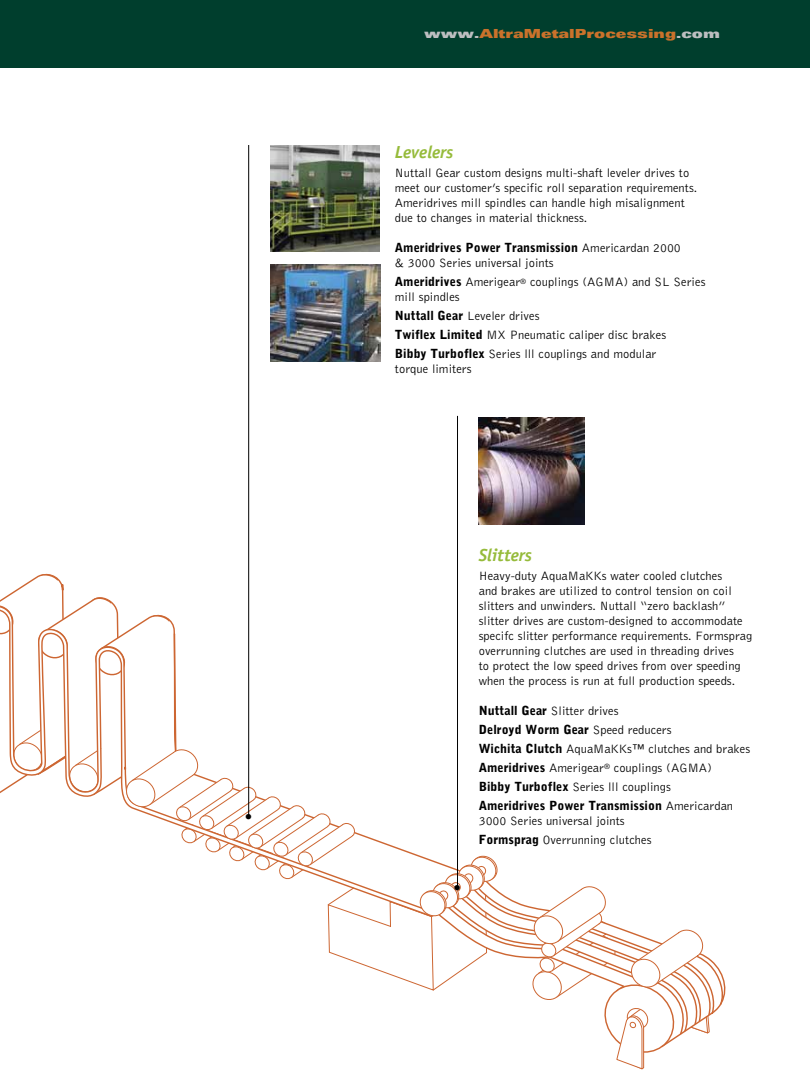
<style>
.page{position:relative;width:810px;height:1080px;background:#fff}
.page>*{position:absolute;margin:0;border:0;box-sizing:border-box;transform-origin:0 0}
.t1{font:italic 700 17.5px "Officina Sans Std";color:#96bb3b}
.t2{font:15px "Helvetica Neue LT Std";color:#000}
.t3{font:300 12.5px/15px "Bell Gothic Std";color:#000}
.t4{font:12.5px "Univers LT Std X Black Ex";color:#ca722b}
.s1{color:#bcbec0}
.s2{font-weight:900}
</style>
<div class="page">
<svg style="left:0;top:572px;width:726px;height:498px"></svg>
<div style="left:0;top:0;width:810px;height:68px;background:#003e2d"></div>
<hr style="left:248px;top:145px;width:1px;height:670px;background:#000">
<img style="left:270px;top:145px;width:109px;height:107px">
<img style="left:270px;top:264px;width:110px;height:97px">
<hr style="left:457px;top:416px;width:1px;height:473px;background:#000">
<img style="left:479px;top:417px;width:106px;height:108px">
<p class="t2" style="left:245px;top:807px;width:9px">•</p>
<p class="t4" style="left:424px;top:26px;width:297px"><span class="s1">www.</span>AltraMetalProcessing<span class="s1">.com</span></p>
<h1 class="t1" style="left:395px;top:141px;width:60px">Levelers</h1>
<p class="t3" style="left:395px;top:166px;width:304px">Nuttall Gear custom designs multi-shaft leveler drives to meet our customer’s specific roll separation requirements.<br>Ameridrives mill spindles can handle high misalignment due to changes in material thickness.</p>
<p class="t3" style="left:395px;top:241px;width:287px"><span class="s2">Ameridrives Power Transmission</span> Americardan 2000 &amp; 3000 Series universal joints</p>
<p class="t3" style="left:395px;top:275px;width:312px"><span class="s2">Ameridrives</span> Amerigear<sup>®</sup> couplings (AGMA) and SL Series mill spindles</p>
<p class="t3" style="left:395px;top:307px;width:273px;line-height:19px"><span class="s2">Nuttall Gear</span> Leveler drives<br><span class="s2">Twiflex Limited</span> MX Pneumatic caliper disc brakes<br><span class="s2">Bibby Turboflex</span> Series lll couplings and modular</p>
<p class="t3" style="left:395px;top:362px;width:78px">torque limiters</p>
<p class="t2" style="left:454px;top:878px;width:9px">•</p>
<h1 class="t1" style="left:479px;top:544px;width:55px">Slitters</h1>
<p class="t3" style="left:479px;top:568px;width:275px">Heavy-duty AquaMaKKs water cooled clutches<br>and brakes are utilized to control tension on coil slitters and unwinders. Nuttall “zero backlash” slitter drives are custom-designed to accommodate specifc slitter performance requirements. Formsprag overrunning clutches are used in threading drives<br>to protect the low speed drives from over speeding when the process is run at full production speeds.</p>
<p class="t3" style="left:479px;top:701px;width:273px;line-height:19px"><span class="s2">Nuttall Gear</span> Slitter drives<br><span class="s2">Delroyd Worm Gear</span> Speed reducers<br><span class="s2">Wichita Clutch</span> AquaMaKKs™ clutches and brakes <span class="s2">Ameridrives</span> Amerigear<sup>®</sup> couplings (AGMA)<br><span class="s2">Bibby Turboflex</span> Series lll couplings<br><span class="s2">Ameridrives Power Transmission</span> Americardan</p>
<p class="t3" style="left:479px;top:812px;width:174px;line-height:19px">3000 Series universal joints<br><span class="s2">Formsprag</span> Overrunning clutches</p>
</div>
